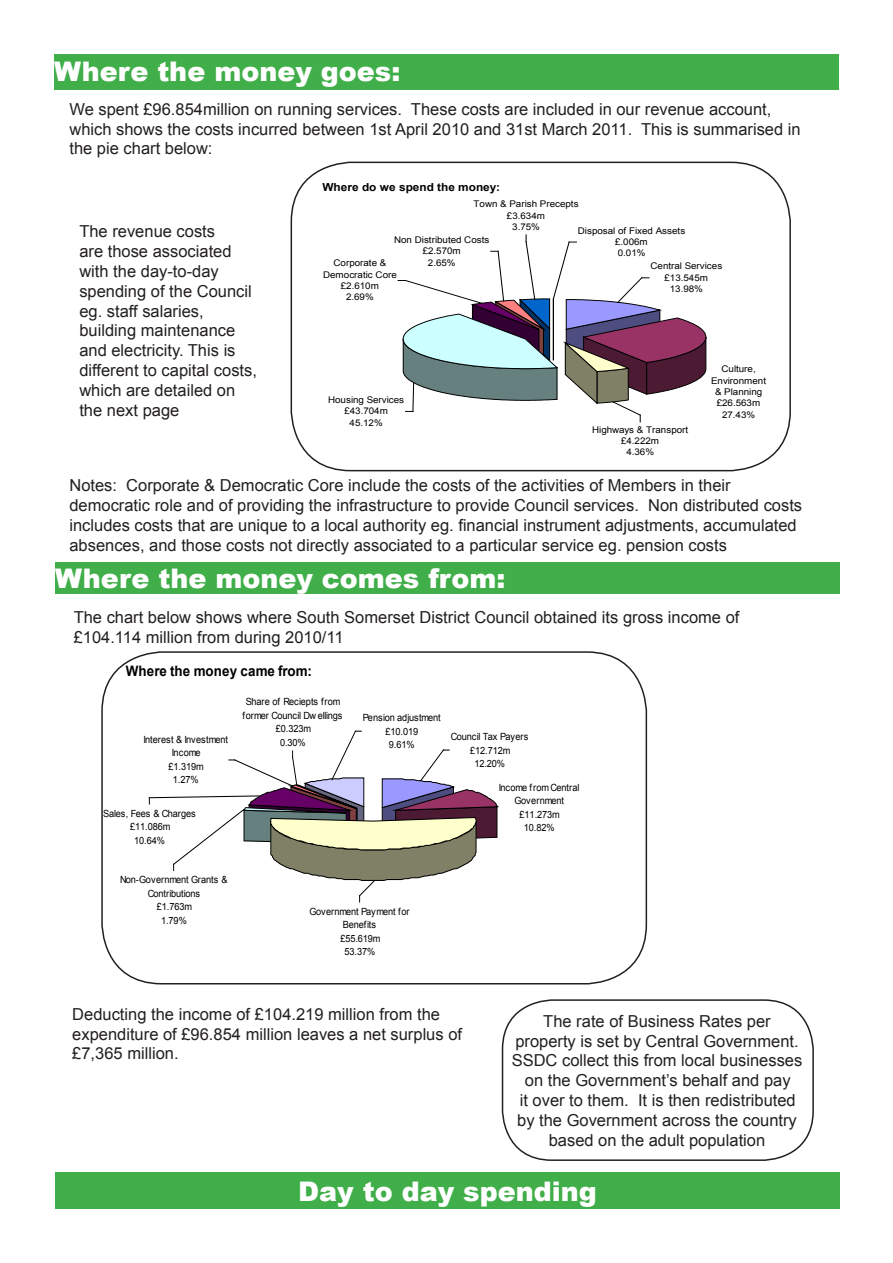
<style>
.page{position:relative;width:893px;height:1263px;background:#fff}
.page>*{position:absolute;margin:0;border:0;box-sizing:border-box;transform-origin:0 0}
.t1{font:900 27px "Arial";color:#fff}
.t2{font:16.5px/19.8px "Arial";color:#231f20}
.t3{font:700 14.4px "Arial";letter-spacing:.005em;color:#000;scale:.93 1}
.t4{font:700 11.1px "Arial";color:#000;scale:1.07 1}
.t5{font:9.9px/13.5px "Arial";letter-spacing:-.01em;color:#000;text-align:center;scale:.93 1}
.t6{font:9.15px/11.4px "Arial";color:#000;text-align:center;scale:1.07 1}
</style>
<div class="page">
<div style="left:54px;top:54px;width:785px;height:35px;background:#40ae49"></div>
<div style="left:55px;top:562px;width:785px;height:32px;background:#40ae49"></div>
<div style="left:55px;top:1173px;width:785px;height:36px;background:#40ae49"></div>
<svg style="left:398px;top:235px;width:309px;height:187px"></svg>
<div style="left:291px;top:162px;width:500px;height:309px;border:2px solid #231f20;border-radius:60px"></div>
<div style="left:502px;top:999px;width:312px;height:162px;border:2px solid #231f20;border-radius:49px"></div>
<svg style="left:102px;top:652px;width:544px;height:332px"></svg>
<div style="left:101px;top:651px;width:546px;height:333px;border:2px solid #231f20;border-radius:60px"></div>
<p class="t1" style="left:54px;top:52px;width:348px">Where the money goes:</p>
<p class="t2" style="left:69px;top:99px;width:733px">We spent £96.854million on running services. These costs are included in our revenue account, which shows the costs incurred between 1st April 2010 and 31st March 2011. This is summarised in the pie chart below:</p>
<p class="t2" style="left:79px;top:222px;width:179px">The revenue costs<br>are those associated with the day-to-day spending of the Council eg. staff salaries, building maintenance and electricity. This is different to capital costs, which are detailed on the next page</p>
<p class="t4" style="left:322px;top:180px;width:167px">Where do we spend the money:</p>
<p class="t6" style="left:473px;top:198px;width:100px">Town &amp; Parish Precepts £3.634m<br>3.75%</p>
<p class="t6" style="left:578px;top:225px;width:102px">Disposal of Fixed Assets £.006m<br>0.01%</p>
<p class="t6" style="left:650px;top:260px;width:69px">Central Services £13.545m<br>13.98%</p>
<p class="t6" style="left:394px;top:234px;width:91px">Non Distributed Costs £2.570m</p>
<p class="t6" style="left:334px;top:257px;width:51px">Corporate &amp;</p>
<p class="t6" style="left:428px;top:257px;width:27px">2.65%</p>
<p class="t6" style="left:323px;top:269px;width:70px">Democratic Core £2.610m<br>2.69%</p>
<p class="t6" style="left:328px;top:394px;width:73px">Housing Services £43.704m<br>45.12%</p>
<p class="t6" style="left:592px;top:424px;width:91px">Highways &amp; Transport £4.222m<br>4.36%</p>
<p class="t6" style="left:711px;top:363px;width:53px">Culture,<br>Environment &amp; Planning £26.563m<br>27.43%</p>
<p class="t2" style="left:69px;top:476px;width:734px">Notes: Corporate &amp; Democratic Core include the costs of the activities of Members in their democratic role and of providing the infrastructure to provide Council services. Non distributed costs includes costs that are unique to a local authority eg. financial instrument adjustments, accumulated absences, and those costs not directly associated to a particular service eg. pension costs</p>
<p class="t1" style="left:55px;top:559px;width:452px">Where the money comes from:</p>
<p class="t2" style="left:74px;top:607px;width:667px">The chart below shows where South Somerset District Council obtained its gross income of £104.114 million from during 2010/11</p>
<p class="t3" style="left:126px;top:662px;width:202px">Where the money came from:</p>
<p class="t5" style="left:143px;top:733px;width:92px">Interest &amp; Investment<br>Income<br>£1.319m<br>1.27%</p>
<p class="t5" style="left:242px;top:695px;width:109px">Share of Reciepts from former Council Dw ellings £0.323m<br>0.30%</p>
<p class="t5" style="left:363px;top:711px;width:85px">Pension adjustment £10.019<br>9.61%</p>
<p class="t5" style="left:103px;top:806px;width:101px">Sales, Fees &amp; Charges £11.086m<br>10.64%</p>
<p class="t5" style="left:120px;top:873px;width:117px">Non-Government Grants &amp;<br>Contributions<br>£1.763m<br>1.79%</p>
<p class="t5" style="left:309px;top:904px;width:109px">Government Payment for<br>Benefits<br>£55.619m<br>53.37%</p>
<p class="t5" style="left:451px;top:730px;width:85px">Council Tax Payers £12.712m<br>12.20%</p>
<p class="t5" style="left:499px;top:780px;width:88px">Income from Central<br>Government £11.273m<br>10.82%</p>
<p class="t2" style="left:72px;top:1004px;width:391px">Deducting the income of £104.219 million from the expenditure of £96.854 million leaves a net surplus of £7,365 million.</p>
<p class="t2" style="left:512px;top:1011px;width:292px;text-align:center">The rate of Business Rates per property is set by Central Government.<br>SSDC collect this from local businesses on the Government’s behalf and pay<br>it over to them. It is then redistributed by the Government across the country based on the adult population</p>
<p class="t1" style="left:298px;top:1171px;width:300px">Day to day spending</p>
</div>
